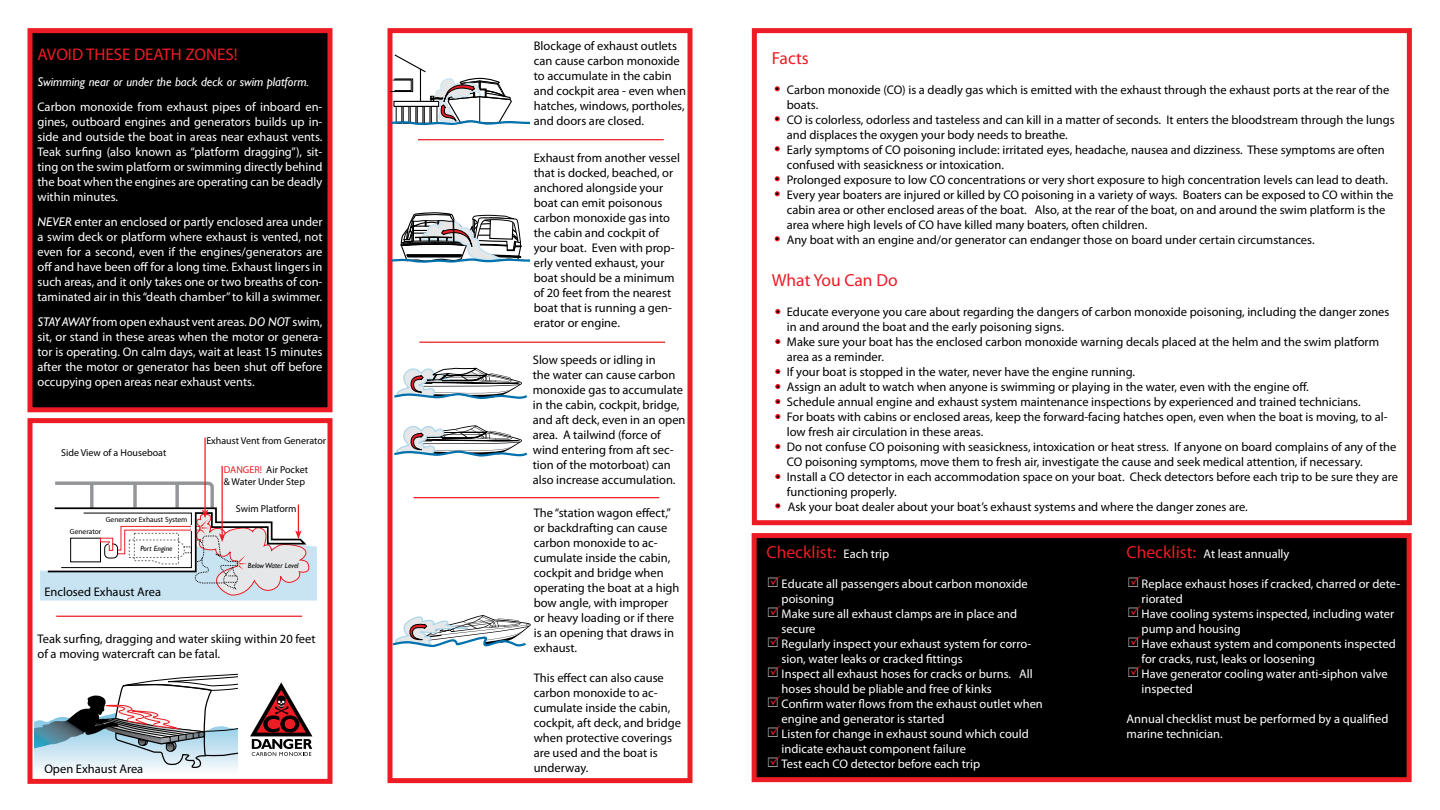
<style>
.page{position:relative;width:1440px;height:810px;background:#fff}
.page>*{position:absolute;margin:0;border:0;box-sizing:border-box;transform-origin:0 0}
.t1{font:17.5px "Myriad Pro";color:#ed1c24}
.t2{font:16.88px "Myriad Pro";color:#ed1c24}
.t3{font:12.5px/15px "Myriad Pro";color:#000}
.t4{font:12.5px/15px "Myriad Pro";color:#fff;text-align:justify}
.t5{font:italic 12.5px "Gill Sans";color:#fff}
.t6{font:10px/12px "Myriad Pro";color:#000}
.t7{font:7.5px "Myriad Pro";color:#000}
.t8{font:italic 7.5px "Gill Sans";color:#000}
.s1{font-family:"Gill Sans";font-style:italic}
.s2{color:#ed1c24}
.s3{font-size:12.5px;color:#fff}
.s4{font-size:17.5px;color:#ed1c24}
</style>
<div class="page">
<svg style="left:34px;top:674px;width:204px;height:96px"></svg>
<div style="left:28px;top:418px;width:304px;height:366px;border:5px solid #ed1c24"></div>
<div style="left:388px;top:28px;width:304px;height:755px;border:5px solid #ed1c24"></div>
<svg style="left:390px;top:212px;width:140px;height:52px"></svg>
<svg style="left:390px;top:54px;width:140px;height:72px"></svg>
<svg style="left:392px;top:366px;width:136px;height:35px"></svg>
<svg style="left:392px;top:423px;width:136px;height:36px"></svg>
<svg style="left:391px;top:611px;width:140px;height:44px"></svg>
<hr style="left:56px;top:616px;width:246px;height:1px;background:#ed1c24">
<svg style="left:250px;top:682px;width:62px;height:74px"></svg>
<div style="left:30px;top:31px;width:300px;height:379px;background:#000"></div>
<div style="left:28px;top:28px;width:304px;height:384px;border:5px solid #ed1c24"></div>
<hr style="left:204px;top:438px;width:2px;height:74px;background:#ed1c24">
<hr style="left:222px;top:466px;width:1px;height:69px;background:#ed1c24">
<svg style="left:40px;top:481px;width:277px;height:120px"></svg>
<hr style="left:418px;top:139px;width:246px;height:1px;background:#ed1c24">
<hr style="left:419px;top:342px;width:246px;height:1px;background:#ed1c24">
<hr style="left:413px;top:497px;width:246px;height:1px;background:#ed1c24">
<div style="left:752px;top:28px;width:660px;height:497px;border:5px solid #ed1c24"></div>
<div style="left:754px;top:536px;width:655px;height:244px;background:#000"></div>
<div style="left:752px;top:533px;width:660px;height:249px;border:5px solid #ed1c24"></div>
<svg style="left:775px;top:86px;width:5px;height:5px"></svg>
<svg style="left:775px;top:116px;width:5px;height:5px"></svg>
<svg style="left:775px;top:146px;width:5px;height:5px"></svg>
<svg style="left:775px;top:176px;width:5px;height:5px"></svg>
<svg style="left:775px;top:191px;width:5px;height:5px"></svg>
<svg style="left:775px;top:236px;width:5px;height:5px"></svg>
<svg style="left:775px;top:309px;width:5px;height:5px"></svg>
<svg style="left:775px;top:339px;width:5px;height:5px"></svg>
<svg style="left:775px;top:369px;width:5px;height:5px"></svg>
<svg style="left:775px;top:384px;width:5px;height:5px"></svg>
<svg style="left:775px;top:399px;width:5px;height:5px"></svg>
<svg style="left:775px;top:414px;width:5px;height:5px"></svg>
<svg style="left:775px;top:444px;width:5px;height:5px"></svg>
<svg style="left:775px;top:474px;width:5px;height:5px"></svg>
<svg style="left:775px;top:503px;width:5px;height:5px"></svg>
<h2 class="t2" style="left:38px;top:43px;width:202px">AVOID THESE DEATH ZONES!</h2>
<p class="t5" style="left:38px;top:74px;width:273px">Swimming near or under the back deck or swim platform.</p>
<p class="t4" style="left:38px;top:99px;width:287px">Carbon monoxide from exhaust pipes of inboard en&shy;gines, outboard engines and generators builds up in&shy;side and outside the boat in areas near exhaust vents.<br>Teak surfing (also known as “platform dragging”), sit&shy;ting on the swim platform or swimming directly behind the boat when the engines are operating can be deadly within minutes.</p>
<p class="t4" style="left:38px;top:214px;width:287px"><span class="s1">NEVER</span> enter an enclosed or partly enclosed area under a swim deck or platform where exhaust is vented, not even for a second, even if the engines/generators are off and have been off for a long time. Exhaust lingers in such areas, and it only takes one or two breaths of con&shy;taminated air in this “death chamber” to kill a swimmer.</p>
<p class="t4" style="left:38px;top:314px;width:287px"><span class="s1">STAY AWAY</span> from open exhaust vent areas. <span class="s1">DO NOT</span> swim, sit, or stand in these areas when the motor or genera&shy;tor is operating. On calm days, wait at least 15 minutes after the motor or generator has been shut off before occupying open areas near exhaust vents.</p>
<p class="t6" style="left:61px;top:447px;width:107px">Side View of a Houseboat</p>
<p class="t7" style="left:106px;top:515px;width:83px">Generator Exhaust System</p>
<p class="t8" style="left:140px;top:544px;width:34px">Port Engine</p>
<p class="t7" style="left:70px;top:527px;width:33px">Generator</p>
<p class="t3" style="left:44px;top:584px;width:118px">Enclosed Exhaust Area</p>
<p class="t6" style="left:206px;top:435px;width:121px">Exhaust Vent from Generator</p>
<p class="t6" style="left:224px;top:463px;width:86px"><span class="s2">DANGER!</span> Air Pocket &amp; Water Under Step</p>
<p class="t6" style="left:236px;top:502px;width:62px">Swim Platform</p>
<p class="t8" style="left:248px;top:561px;width:52px">Below Water Level</p>
<p class="t3" style="left:38px;top:631px;width:280px">Teak surfing, dragging and water skiing within 20 feet of a moving watercraft can be fatal.</p>
<p class="t3" style="left:44px;top:761px;width:100px">Open Exhaust Area</p>
<p class="t3" style="left:534px;top:38px;width:154px">Blockage of exhaust outlets can cause carbon monoxide to accumulate in the cabin and cockpit area - even when hatches, windows, portholes, and doors are closed.</p>
<p class="t3" style="left:534px;top:150px;width:148px">Exhaust from another vessel that is docked, beached, or anchored alongside your boat can emit poisonous carbon monoxide gas into the cabin and cockpit of your boat. Even with prop&shy;erly vented exhaust, your boat should be a minimum of 20 feet from the nearest boat that is running a gen&shy;erator or engine.</p>
<p class="t3" style="left:533px;top:352px;width:154px">Slow speeds or idling in<br>the water can cause carbon monoxide gas to accumulate in the cabin, cockpit, bridge, and aft deck, even in an open area. A tailwind (force of wind entering from aft sec&shy;tion of the motorboat) can also increase accumulation.</p>
<p class="t3" style="left:534px;top:505px;width:147px">The “station wagon effect,” or backdrafting can cause carbon monoxide to ac&shy;cumulate inside the cabin, cockpit and bridge when operating the boat at a high bow angle, with improper or heavy loading or if there is an opening that draws in exhaust.</p>
<p class="t3" style="left:534px;top:670px;width:149px">This effect can also cause carbon monoxide to ac&shy;cumulate inside the cabin, cockpit, aft deck, and bridge when protective coverings are used and the boat is underway.</p>
<h1 class="t1" style="left:772px;top:47px;width:38px">Facts</h1>
<p class="t3" style="left:787px;top:82px;width:609px">Carbon monoxide (CO) is a deadly gas which is emitted with the exhaust through the exhaust ports at the rear of the boats.<br>CO is colorless, odorless and tasteless and can kill in a matter of seconds. It enters the bloodstream through the lungs and displaces the oxygen your body needs to breathe.<br>Early symptoms of CO poisoning include: irritated eyes, headache, nausea and dizziness. These symptoms are often confused with seasickness or intoxication.<br>Prolonged exposure to low CO concentrations or very short exposure to high concentration levels can lead to death.<br>Every year boaters are injured or killed by CO poisoning in a variety of ways. Boaters can be exposed to CO within the cabin area or other enclosed areas of the boat. Also, at the rear of the boat, on and around the swim platform is the area where high levels of CO have killed many boaters, often children.<br>Any boat with an engine and/or generator can endanger those on board under certain circumstances.</p>
<h1 class="t1" style="left:772px;top:269px;width:127px">What You Can Do</h1>
<p class="t3" style="left:787px;top:304px;width:613px">Educate everyone you care about regarding the dangers of carbon monoxide poisoning, including the danger zones in and around the boat and the early poisoning signs.<br>Make sure your boat has the enclosed carbon monoxide warning decals placed at the helm and the swim platform area as a reminder.<br>If your boat is stopped in the water, never have the engine running.<br>Assign an adult to watch when anyone is swimming or playing in the water, even with the engine off.<br>Schedule annual engine and exhaust system maintenance inspections by experienced and trained technicians.<br>For boats with cabins or enclosed areas, keep the forward-facing hatches open, even when the boat is moving, to al&shy;low fresh air circulation in these areas.<br>Do not confuse CO poisoning with seasickness, intoxication or heat stress. If anyone on board complains of any of the CO poisoning symptoms, move them to fresh air, investigate the cause and seek medical attention, if necessary.<br>Install a CO detector in each accommodation space on your boat. Check detectors before each trip to be sure they are functioning properly.<br>Ask your boat dealer about your boat’s exhaust systems and where the danger zones are.</p>
<h1 class="t1" style="left:767px;top:541px;width:124px">Checklist: <span class="s3">Each trip</span></h1>
<p class="t4" style="left:782px;top:576px;width:263px;text-align:left">Educate all passengers about carbon monoxide poisoning<br>Make sure all exhaust clamps are in place and secure<br>Regularly inspect your exhaust system for corro&shy;sion, water leaks or cracked fittings<br>Inspect all exhaust hoses for cracks or burns. All hoses should be pliable and free of kinks<br>Confirm water flows from the exhaust outlet when engine and generator is started<br>Listen for change in exhaust sound which could indicate exhaust component failure<br>Test each CO detector before each trip</p>
<p class="t3" style="left:776px;top:80px;width:5px">•</p>
<p class="t3" style="left:776px;top:110px;width:5px">•</p>
<p class="t3" style="left:776px;top:140px;width:5px">•</p>
<p class="t3" style="left:776px;top:170px;width:5px">• •</p>
<p class="t3" style="left:776px;top:230px;width:5px">•</p>
<p class="t3" style="left:776px;top:303px;width:5px">•</p>
<p class="t3" style="left:776px;top:333px;width:5px">•</p>
<p class="t3" style="left:776px;top:363px;width:5px;text-align:justify">• • • •</p>
<p class="t3" style="left:776px;top:438px;width:5px">•</p>
<p class="t3" style="left:776px;top:468px;width:5px">•</p>
<p class="t3" style="left:776px;top:497px;width:5px">•</p>
<p class="t4" style="left:1127px;top:546px;width:164px"><span class="s4">Checklist:</span> At least annually</p>
<p class="t4" style="left:1142px;top:576px;width:260px;text-align:left">Replace exhaust hoses if cracked, charred or dete&shy;riorated<br>Have cooling systems inspected, including water pump and housing<br>Have exhaust system and components inspected for cracks, rust, leaks or loosening<br>Have generator cooling water anti-siphon valve inspected</p>
<p class="t4" style="left:1127px;top:711px;width:263px">Annual checklist must be performed by a qualified marine technician.</p>
</div>
